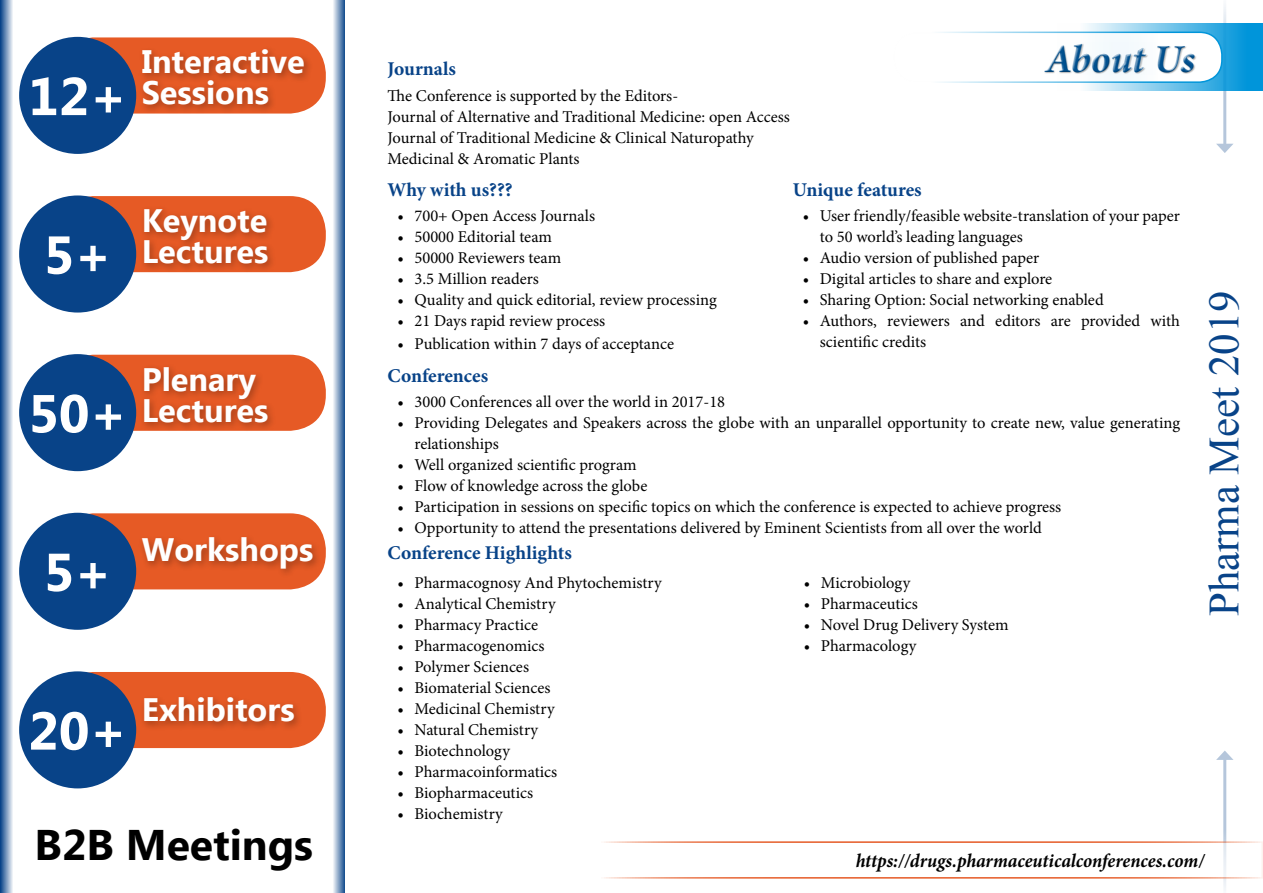
<style>
.page{position:relative;width:1263px;height:893px;background:#fff}
.page>*{position:absolute;margin:0;border:0;box-sizing:border-box;transform-origin:0 0}
.t1{font:700 53.25px "Ebrima";color:#fff}
.t2{font:42.75px "Times New Roman";color:#084388}
.t3{font:700 42.75px "Ebrima";color:#000}
.t4{font:italic 700 40.05px "Minion Pro";letter-spacing:-.01em;color:#00508f}
.t5{font:700 32.4px/30.9px "Ebrima";color:#fff}
.t6{font:700 19.5px "Minion Pro";color:#084388}
.t7{font:italic 700 19.5px "Minion Pro";letter-spacing:-.005em;color:#000;scale:.95 1}
.t8{font:16.5px/21px "Minion Pro";color:#000}
</style>
<div class="page">
<div style="left:58px;top:37px;width:268px;height:77px;background:#e65a25;border-radius:36px"></div>
<div style="left:19px;top:37px;width:117px;height:117px;background:#084388;border-radius:50%"></div>
<div style="left:138px;top:45px;width:176px;height:69px;background:#000;opacity:.3"></div>
<div style="left:58px;top:196px;width:268px;height:76px;background:#e65a25;border-radius:36px"></div>
<div style="left:19px;top:195px;width:117px;height:118px;background:#084388;border-radius:50%"></div>
<div style="left:140px;top:205px;width:137px;height:68px;background:#000;opacity:.3"></div>
<div style="left:58px;top:355px;width:268px;height:76px;background:#e65a25;border-radius:36px"></div>
<div style="left:19px;top:354px;width:117px;height:117px;background:#084388;border-radius:50%"></div>
<div style="left:140px;top:362px;width:137px;height:70px;background:#000;opacity:.3"></div>
<div style="left:58px;top:513px;width:268px;height:76px;background:#e65a25;border-radius:36px"></div>
<div style="left:19px;top:513px;width:117px;height:117px;background:#084388;border-radius:50%"></div>
<div style="left:138px;top:533px;width:184px;height:46px;background:#000;opacity:.3"></div>
<div style="left:58px;top:672px;width:268px;height:76px;background:#e65a25;border-radius:36px"></div>
<div style="left:19px;top:671px;width:117px;height:117px;background:#084388;border-radius:50%"></div>
<div style="left:140px;top:693px;width:164px;height:38px;background:#000;opacity:.3"></div>
<svg style="left:0;top:0;width:13px;height:893px;background:#7a99be"></svg>
<svg style="left:333px;top:0;width:12px;height:893px;background:#8da8c8"></svg>
<hr style="left:1223px;top:757px;width:3px;height:136px;background:#084388">
<svg style="left:1216px;top:750px;width:17px;height:10px"></svg>
<hr style="left:1223px;top:0;width:3px;height:146px;background:#084388">
<svg style="left:1216px;top:144px;width:17px;height:9px"></svg>
<svg style="left:1057px;top:23px;width:206px;height:68px;background:#52b6e5"></svg>
<div style="left:894px;top:32px;width:328px;height:50px;background:#fff;border-radius:22px"></div>
<div style="left:893px;top:32px;width:329px;height:51px;border:2px solid #0095da;border-radius:22px"></div>
<div style="left:1043px;top:43px;width:153px;height:31px;background:#000;opacity:.35"></div>
<div style="left:597px;top:841px;width:666px;height:38px;background:#fff;border:2px solid #e65a25"></div>
<h1 class="t1" style="left:28px;top:57px;width:100px">12+</h1>
<h3 class="t5" style="left:142px;top:48px;width:165px">Interactive<br>Sessions</h3>
<h1 class="t1" style="left:44px;top:215px;width:70px">5+</h1>
<h3 class="t5" style="left:142px;top:207px;width:128px">Keynote<br>Lectures</h3>
<h1 class="t1" style="left:28px;top:374px;width:100px">50+</h1>
<h3 class="t5" style="left:142px;top:365px;width:128px">Plenary<br>Lectures</h3>
<h1 class="t1" style="left:44px;top:532px;width:70px">5+</h1>
<h3 class="t5" style="left:142px;top:536px;width:173px">Workshops</h3>
<h1 class="t1" style="left:28px;top:691px;width:100px">20+</h1>
<h3 class="t5" style="left:142px;top:696px;width:154px">Exhibitors</h3>
<h2 class="t3" style="left:35px;top:813px;width:280px">B2B Meetings</h2>
<p class="t6" style="left:387px;top:55px;width:70px">Journals</p>
<h3 class="t4" style="left:1045px;top:30px;width:151px">About Us</h3>
<p class="t8" style="left:387px;top:85px;width:404px">The Conference is supported by the Editors-<br>Journal of Alternative and Traditional Medicine: open Access Journal of Traditional Medicine &amp; Clinical Naturopathy Medicinal &amp; Aromatic Plants</p>
<p class="t6" style="left:387px;top:176px;width:127px">Why with us???</p>
<p class="t8" style="left:397px;top:206px;width:199px">• 700+ Open Access Journals</p>
<p class="t8" style="left:397px;top:227px;width:156px">• 50000 Editorial team</p>
<p class="t8" style="left:397px;top:248px;width:165px">• 50000 Reviewers team</p>
<p class="t8" style="left:397px;top:269px;width:143px">• 3.5 Million readers</p>
<p class="t8" style="left:397px;top:290px;width:321px">• Quality and quick editorial, review processing</p>
<p class="t8" style="left:397px;top:311px;width:209px">• 21 Days rapid review process</p>
<p class="t8" style="left:397px;top:333px;width:278px">• Publication within 7 days of acceptance</p>
<p class="t6" style="left:793px;top:176px;width:130px">Unique features</p>
<p class="t8" style="left:820px;top:206px;width:362px;text-indent:-17px">• User friendly/feasible website-translation of your paper to 50 world’s leading languages</p>
<p class="t8" style="left:803px;top:248px;width:238px">• Audio version of published paper</p>
<p class="t8" style="left:803px;top:269px;width:251px">• Digital articles to share and explore</p>
<p class="t8" style="left:803px;top:290px;width:302px">• Sharing Option: Social networking enabled</p>
<p class="t8" style="left:820px;top:311px;width:362px;text-indent:-17px">• Authors, reviewers and editors are provided with scientific credits</p>
<p class="t6" style="left:387px;top:362px;width:102px">Conferences</p>
<p class="t8" style="left:397px;top:391px;width:329px">• 3000 Conferences all over the world in 2017-18</p>
<p class="t8" style="left:414px;top:412px;width:767px;text-indent:-17px">• Providing Delegates and Speakers across the globe with an unparallel opportunity to create new, value generating relationships</p>
<p class="t8" style="left:397px;top:454px;width:241px">• Well organized scientific program</p>
<p class="t8" style="left:397px;top:475px;width:251px">• Flow of knowledge across the globe</p>
<p class="t8" style="left:397px;top:496px;width:665px">• Participation in sessions on specific topics on which the conference is expected to achieve progress</p>
<p class="t8" style="left:397px;top:517px;width:646px">• Opportunity to attend the presentations delivered by Eminent Scientists from all over the world</p>
<p class="t6" style="left:387px;top:539px;width:186px">Conference Highlights</p>
<p class="t8" style="left:397px;top:572px;width:266px">• Pharmacognosy And Phytochemistry</p>
<p class="t8" style="left:397px;top:593px;width:160px">• Analytical Chemistry</p>
<p class="t8" style="left:397px;top:614px;width:142px">• Pharmacy Practice</p>
<p class="t8" style="left:397px;top:635px;width:149px">• Pharmacogenomics</p>
<p class="t8" style="left:397px;top:656px;width:133px">• Polymer Sciences</p>
<p class="t8" style="left:397px;top:677px;width:154px">• Biomaterial Sciences</p>
<p class="t8" style="left:397px;top:698px;width:159px">• Medicinal Chemistry</p>
<p class="t8" style="left:397px;top:719px;width:142px">• Natural Chemistry</p>
<p class="t8" style="left:397px;top:740px;width:114px">• Biotechnology</p>
<p class="t8" style="left:397px;top:761px;width:161px">• Pharmacoinformatics</p>
<p class="t8" style="left:397px;top:782px;width:137px">• Biopharmaceutics</p>
<p class="t8" style="left:397px;top:803px;width:107px">• Biochemistry</p>
<p class="t8" style="left:804px;top:572px;width:108px">• Microbiology</p>
<p class="t8" style="left:804px;top:593px;width:116px">• Pharmaceutics</p>
<p class="t8" style="left:804px;top:614px;width:206px">• Novel Drug Delivery System</p>
<p class="t8" style="left:804px;top:635px;width:114px">• Pharmacology</p>
<h2 class="t2" style="left:1195px;top:616px;width:327px;rotate:-90deg">Pharma Meet 2019</h2>
<p class="t7" style="left:856px;top:847px;width:368px">https://drugs.pharmaceuticalconferences.com/</p>
</div>
